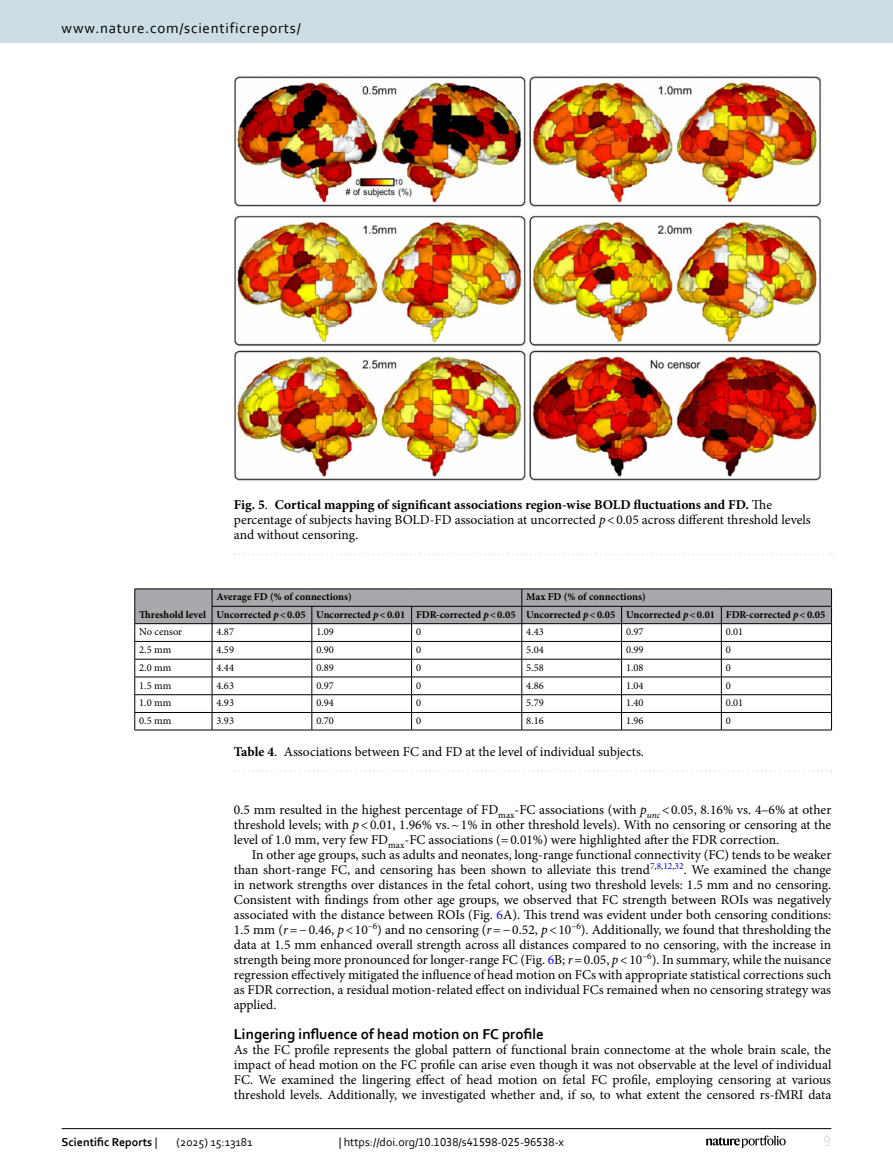
<style>
.page{position:relative;width:893px;height:1174px;background:#fff}
.page>*{position:absolute;margin:0;border:0;box-sizing:border-box;transform-origin:0 0}
.Head_2{font:700 15px "Corbel";color:#000}
.t1{font:15px "Corbel";letter-spacing:.05em;color:#000}
.t2{font:15px "Corbel";color:#d9e4eb}
.Body_Text_Indent{font:13.5px/15px "Minion Pro";color:#000;text-align:justify}
.Body_Text{font:13.5px/15px "Minion Pro";color:#000;text-align:justify}
.Figure_Caption{font:13.5px/15px "Minion Pro";color:#000}
.Table_Caption{font:13.5px "Minion Pro";color:#000}
.t3{font:12px "Corbel";color:#000}
.t4{font:700 12px "Corbel";color:#000}
.Table_Head{font:700 10.5px "Minion Pro";color:#000}
.Table_Body{font:10.5px "Minion Pro";color:#000}
.s1{font-weight:700}
.s2{font-style:italic}
.s3{color:#00f}
.s4{font-weight:400}
</style>
<div class="page">
<hr style="left:135px;top:588px;width:77px;height:1px;background:#000">
<hr style="left:212px;top:588px;width:100px;height:1px;background:#000">
<hr style="left:312px;top:588px;width:100px;height:1px;background:#000">
<hr style="left:412px;top:588px;width:110px;height:1px;background:#000">
<hr style="left:522px;top:588px;width:100px;height:1px;background:#000">
<hr style="left:622px;top:588px;width:99px;height:1px;background:#000">
<hr style="left:721px;top:588px;width:111px;height:1px;background:#000">
<svg style="left:135px;top:589px;width:697px;height:141px"></svg>
<hr style="left:721px;top:729px;width:111px;height:1px;background:#000">
<hr style="left:135px;top:729px;width:77px;height:1px;background:#000">
<svg style="left:235px;top:770px;width:597px;height:1px"></svg>
<img style="left:234px;top:76px;width:587px;height:405px">
<svg style="left:235px;top:553px;width:597px;height:2px"></svg>
<hr style="left:62px;top:1128px;width:769px;height:1px;background:#000">
<svg style="left:706px;top:1135px;width:80px;height:12px"></svg>
<div style="left:0;top:0;width:893px;height:43px;background:#cedde4"></div>
<p class="t1" style="left:62px;top:18px;width:241px">www.nature.com/scientificreports/</p>
<p class="Figure_Caption" style="left:234px;top:497px;width:578px"><span class="s1">Fig. 5</span>. <span class="s1">Cortical mapping of significant associations region-wise BOLD fluctuations and FD.</span> The percentage of subjects having BOLD-FD association at uncorrected <span class="s2">p</span>&lt;0.05 across different threshold levels and without censoring.</p>
<p class="Table_Head" style="left:139px;top:607px;width:68px">Threshold level</p>
<p class="Table_Head" style="left:217px;top:589px;width:137px">Average FD (% of connections)</p>
<p class="Table_Head" style="left:526px;top:589px;width:121px">Max FD (% of connections)</p>
<p class="Table_Head" style="left:217px;top:607px;width:91px">Uncorrected <span class="s2">p</span>&lt;0.05</p>
<p class="Table_Head" style="left:316px;top:607px;width:91px">Uncorrected <span class="s2">p</span>&lt;0.01</p>
<p class="Table_Head" style="left:416px;top:607px;width:101px">FDR-corrected <span class="s2">p</span>&lt;0.05</p>
<p class="Table_Head" style="left:526px;top:607px;width:91px">Uncorrected <span class="s2">p</span>&lt;0.05</p>
<p class="Table_Head" style="left:626px;top:607px;width:91px">Uncorrected <span class="s2">p</span>&lt;0.01</p>
<p class="Table_Head" style="left:726px;top:607px;width:101px">FDR-corrected <span class="s2">p</span>&lt;0.05</p>
<p class="Table_Body" style="left:139px;top:625px;width:44px">No censor</p>
<p class="Table_Body" style="left:217px;top:625px;width:19px">4.87</p>
<p class="Table_Body" style="left:316px;top:625px;width:19px">1.09</p>
<p class="Table_Body" style="left:416px;top:625px;width:7px">0</p>
<p class="Table_Body" style="left:526px;top:625px;width:19px">4.43</p>
<p class="Table_Body" style="left:626px;top:625px;width:19px">0.97</p>
<p class="Table_Body" style="left:726px;top:625px;width:19px">0.01</p>
<p class="Table_Body" style="left:139px;top:642px;width:34px">2.5 mm</p>
<p class="Table_Body" style="left:217px;top:642px;width:19px">4.59</p>
<p class="Table_Body" style="left:316px;top:642px;width:19px">0.90</p>
<p class="Table_Body" style="left:416px;top:642px;width:7px">0</p>
<p class="Table_Body" style="left:526px;top:642px;width:19px">5.04</p>
<p class="Table_Body" style="left:626px;top:642px;width:19px">0.99</p>
<p class="Table_Body" style="left:726px;top:642px;width:7px">0</p>
<p class="Table_Body" style="left:139px;top:660px;width:34px">2.0 mm</p>
<p class="Table_Body" style="left:217px;top:660px;width:19px">4.44</p>
<p class="Table_Body" style="left:316px;top:660px;width:19px">0.89</p>
<p class="Table_Body" style="left:416px;top:660px;width:7px">0</p>
<p class="Table_Body" style="left:526px;top:660px;width:19px">5.58</p>
<p class="Table_Body" style="left:626px;top:660px;width:19px">1.08</p>
<p class="Table_Body" style="left:726px;top:660px;width:7px">0</p>
<p class="Table_Body" style="left:139px;top:678px;width:34px">1.5 mm</p>
<p class="Table_Body" style="left:217px;top:678px;width:19px">4.63</p>
<p class="Table_Body" style="left:316px;top:678px;width:19px">0.97</p>
<p class="Table_Body" style="left:416px;top:678px;width:7px">0</p>
<p class="Table_Body" style="left:526px;top:678px;width:19px">4.86</p>
<p class="Table_Body" style="left:626px;top:678px;width:19px">1.04</p>
<p class="Table_Body" style="left:726px;top:678px;width:7px">0</p>
<p class="Table_Body" style="left:139px;top:696px;width:34px">1.0 mm</p>
<p class="Table_Body" style="left:217px;top:696px;width:19px">4.93</p>
<p class="Table_Body" style="left:316px;top:696px;width:19px">0.94</p>
<p class="Table_Body" style="left:416px;top:696px;width:7px">0</p>
<p class="Table_Body" style="left:526px;top:696px;width:19px">5.79</p>
<p class="Table_Body" style="left:626px;top:696px;width:19px">1.40</p>
<p class="Table_Body" style="left:726px;top:696px;width:19px">0.01</p>
<p class="Table_Body" style="left:139px;top:713px;width:34px">0.5 mm</p>
<p class="Table_Body" style="left:217px;top:713px;width:19px">3.93</p>
<p class="Table_Body" style="left:316px;top:713px;width:19px">0.70</p>
<p class="Table_Body" style="left:416px;top:713px;width:7px">0</p>
<p class="Table_Body" style="left:526px;top:713px;width:19px">8.16</p>
<p class="Table_Body" style="left:626px;top:713px;width:19px">1.96</p>
<p class="Table_Body" style="left:726px;top:713px;width:7px">0</p>
<p class="Table_Caption" style="left:234px;top:742px;width:412px"><span class="s1">Table 4</span>. Associations between FC and FD at the level of individual subjects.</p>
<p class="Body_Text" style="left:234px;top:802px;width:599px">0.5 mm resulted in the highest percentage of FD<sub>max</sub>-FC associations (with <span class="s2">p</span><sub>unc</sub> &lt;0.05, 8.16% vs. 4–6% at other threshold levels; with <span class="s2">p</span>&lt;0.01, 1.96% vs.~1% in other threshold levels). With no censoring or censoring at the level of 1.0 mm, very few FD<sub>max</sub>-FC associations (=0.01%) were highlighted after the FDR correction.</p>
<p class="Body_Text_Indent" style="left:234px;top:847px;width:599px;text-indent:18px">In other age groups, such as adults and neonates, long-range functional connectivity (FC) tends to be weaker than short-range FC, and censoring has been shown to alleviate this trend<sup>7</sup><sup>,</sup><sup>8</sup><sup>,</sup><sup>12</sup><sup>,</sup><sup>32</sup>. We examined the change in network strengths over distances in the fetal cohort, using two threshold levels: 1.5 mm and no censoring.<br>Consistent with findings from other age groups, we observed that FC strength between ROIs was negatively associated with the distance between ROIs (Fig. <span class="s3">6</span>A). This trend was evident under both censoring conditions:<br>1.5 mm (<span class="s2">r</span>=−0.46, <span class="s2">p</span>&lt;10<sup>–6</sup>) and no censoring (<span class="s2">r</span>=−0.52, <span class="s2">p</span>&lt;10<sup>–6</sup>). Additionally, we found that thresholding the data at 1.5 mm enhanced overall strength across all distances compared to no censoring, with the increase in strength being more pronounced for longer-range FC (Fig. <span class="s3">6</span>B; <span class="s2">r</span>=0.05, <span class="s2">p</span>&lt;10<sup>–6</sup>). In summary, while the nuisance regression effectively mitigated the influence of head motion on FCs with appropriate statistical corrections such as FDR correction, a residual motion-related effect on individual FCs remained when no censoring strategy was applied.</p>
<p class="Head_2" style="left:234px;top:1024px;width:311px">Lingering influence of head motion on FC profile</p>
<p class="Body_Text" style="left:234px;top:1042px;width:599px">As the FC profile represents the global pattern of functional brain connectome at the whole brain scale, the impact of head motion on the FC profile can arise even though it was not observable at the level of individual FC. We examined the lingering effect of head motion on fetal FC profile, employing censoring at various threshold levels. Additionally, we investigated whether and, if so, to what extent the censored rs-fMRI data</p>
<p class="t4" style="left:62px;top:1134px;width:97px">Scientific Reports <span class="s4">|</span></p>
<p class="t3" style="left:177px;top:1134px;width:77px">(2025) 15:13181</p>
<p class="t3" style="left:339px;top:1134px;width:227px">| https://doi.org/10.1038/s41598-025-96538-x</p>
<p class="t2" style="left:824px;top:1132px;width:9px">9</p>
</div>
